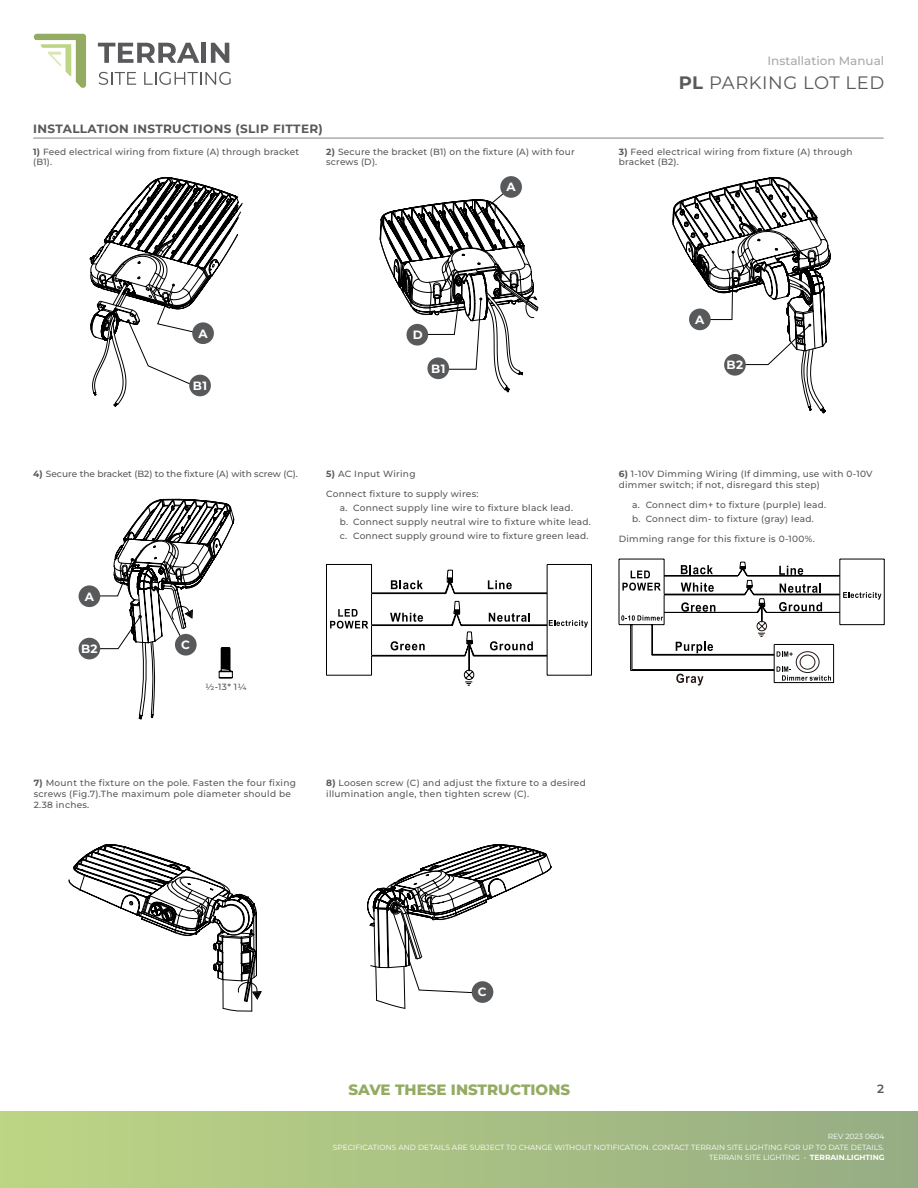
<style>
.page{position:relative;width:918px;height:1188px;background:#fff}
.page>*{position:absolute;margin:0;border:0;box-sizing:border-box;transform-origin:0 0}
.t1{font:18px "Montserrat";letter-spacing:.03em;color:#58595b}
.t2{font:800 15px "Montserrat";color:#94ab63}
.t3{font:700 12px "Montserrat";letter-spacing:.03em;color:#58595b}
.t4{font:500 12px "Montserrat";color:#a7a9ac}
.t5{font:700 12px "Montserrat";letter-spacing:.03em;color:#fff}
.t6{font:600 12px "Montserrat";color:#58595b}
.t7{font:500 9px/10.8px "Montserrat";letter-spacing:.03em;color:#58595b}
.t8{font:500 9px "Montserrat";color:#58595b}
.t9{font:7.5px/10.5px "Montserrat";color:#fff;text-align:right}
.s1{font-weight:700}
</style>
<div class="page">
<div style="left:0;top:1111px;width:918px;height:77px;background:linear-gradient(to right,#bcd584,#96ac84)"></div>
<svg style="left:98px;top:43px;width:101px;height:20px"></svg>
<div style="left:201px;top:43px;width:5px;height:20px;background:#59595c"></div>
<svg style="left:211px;top:43px;width:18px;height:20px"></svg>
<svg style="left:99px;top:72px;width:37px;height:13px"></svg>
<svg style="left:144px;top:72px;width:87px;height:13px"></svg>
<svg style="left:33px;top:34px;width:53px;height:54px"></svg>
<hr style="left:33px;top:138px;width:851px;height:1px;background:#878181">
<hr style="left:326px;top:675px;width:46px;height:1px;background:#000">
<hr style="left:326px;top:564px;width:1px;height:111px;background:#000">
<hr style="left:326px;top:564px;width:46px;height:1px;background:#000">
<hr style="left:547px;top:564px;width:45px;height:1px;background:#000">
<hr style="left:547px;top:675px;width:45px;height:1px;background:#000">
<hr style="left:591px;top:564px;width:1px;height:111px;background:#000">
<svg style="left:330px;top:564px;width:258px;height:122px"></svg>
<hr style="left:619px;top:624px;width:45px;height:1px;background:#000">
<hr style="left:619px;top:559px;width:1px;height:66px;background:#000">
<hr style="left:619px;top:559px;width:45px;height:1px;background:#000">
<hr style="left:840px;top:559px;width:44px;height:1px;background:#000">
<hr style="left:840px;top:624px;width:44px;height:1px;background:#000">
<hr style="left:884px;top:559px;width:1px;height:66px;background:#000">
<svg style="left:621px;top:559px;width:260px;height:127px"></svg>
<svg style="left:90px;top:177px;width:153px;height:230px"></svg>
<svg style="left:380px;top:194px;width:158px;height:198px"></svg>
<svg style="left:672px;top:177px;width:159px;height:237px"></svg>
<svg style="left:95px;top:499px;width:139px;height:221px"></svg>
<svg style="left:68px;top:844px;width:194px;height:168px"></svg>
<svg style="left:367px;top:844px;width:184px;height:165px"></svg>
<div style="left:192px;top:322px;width:22px;height:22px;background:#58595b;border-radius:50%"></div>
<div style="left:189px;top:375px;width:22px;height:21px;background:#58595b;border-radius:50%"></div>
<div style="left:500px;top:176px;width:22px;height:22px;background:#58595b;border-radius:50%"></div>
<div style="left:406px;top:324px;width:22px;height:22px;background:#58595b;border-radius:50%"></div>
<div style="left:427px;top:357px;width:22px;height:22px;background:#58595b;border-radius:50%"></div>
<div style="left:689px;top:309px;width:22px;height:21px;background:#58595b;border-radius:50%"></div>
<div style="left:724px;top:354px;width:22px;height:22px;background:#58595b;border-radius:50%"></div>
<div style="left:79px;top:585px;width:21px;height:22px;background:#58595b;border-radius:50%"></div>
<div style="left:79px;top:638px;width:21px;height:21px;background:#58595b;border-radius:50%"></div>
<div style="left:175px;top:634px;width:22px;height:22px;background:#58595b;border-radius:50%"></div>
<div style="left:472px;top:981px;width:21px;height:22px;background:#58595b;border-radius:50%"></div>
<h3 class="t4" style="left:768px;top:53px;width:118px">Installation Manual</h3>
<h1 class="t1" style="left:679px;top:71px;width:207px"><span class="s1">PL</span> PARKING LOT LED</h1>
<h3 class="t3" style="left:33px;top:121px;width:291px">INSTALLATION INSTRUCTIONS (SLIP FITTER)</h3>
<p class="t7" style="left:33px;top:146px;width:268px"><span class="s1">1)</span> Feed electrical wiring from fixture (A) through bracket (B1).</p>
<p class="t7" style="left:619px;top:146px;width:235px"><span class="s1">3)</span> Feed electrical wiring from fixture (A) through bracket (B2).</p>
<p class="t7" style="left:326px;top:146px;width:250px"><span class="s1">2)</span> Secure the bracket (B1) on the fixture (A) with four screws (D).</p>
<h3 class="t5" style="left:198px;top:325px;width:11px">A</h3>
<h3 class="t5" style="left:193px;top:378px;width:16px">B1</h3>
<h3 class="t5" style="left:413px;top:327px;width:11px">D</h3>
<h3 class="t5" style="left:431px;top:360px;width:16px">B1</h3>
<h3 class="t5" style="left:507px;top:179px;width:11px">A</h3>
<h3 class="t5" style="left:695px;top:311px;width:11px">A</h3>
<h3 class="t5" style="left:727px;top:357px;width:18px">B2</h3>
<p class="t8" style="left:33px;top:468px;width:266px"><span class="s1">4)</span> Secure the bracket (B2) to the fixture (A) with screw (C).</p>
<p class="t7" style="left:619px;top:469px;width:255px"><span class="s1">6)</span> 1-10V Dimming Wiring (If dimming, use with 0-10V dimmer switch; if not, disregard this step)</p>
<p class="t7" style="left:632px;top:498px;width:196px;line-height:14.1px">a. Connect dim+ to fixture (purple) lead. b. Connect dim- to fixture (gray) lead.</p>
<p class="t7" style="left:619px;top:533px;width:198px">Dimming range for this fixture is 0-100%.</p>
<p class="t7" style="left:326px;top:469px;width:91px"><span class="s1">5)</span> AC Input Wiring</p>
<p class="t7" style="left:340px;top:487px;width:253px;line-height:14.1px;text-indent:-14px">Connect fixture to supply wires:<br>a. Connect supply line wire to fixture black lead.<br>b. Connect supply neutral wire to fixture white lead. c. Connect supply ground wire to fixture green lead.</p>
<h3 class="t5" style="left:85px;top:588px;width:11px">A</h3>
<h3 class="t5" style="left:81px;top:641px;width:18px">B2</h3>
<h3 class="t5" style="left:181px;top:637px;width:10px">C</h3>
<p class="t7" style="left:205px;top:681px;width:43px">½-13* 1¼</p>
<p class="t7" style="left:34px;top:777px;width:264px"><span class="s1">7)</span> Mount the fixture on the pole. Fasten the four fixing screws (Fig.7).The maximum pole diameter should be<br>2.38 inches.</p>
<p class="t7" style="left:326px;top:777px;width:261px"><span class="s1">8)</span> Loosen screw (C) and adjust the fixture to a desired illumination angle, then tighten screw (C).</p>
<h3 class="t5" style="left:478px;top:984px;width:10px">C</h3>
<h2 class="t2" style="left:348px;top:1079px;width:223px">SAVE THESE INSTRUCTIONS</h2>
<h3 class="t6" style="left:877px;top:1081px;width:8px">2</h3>
<p class="t9" style="left:333px;top:1131px;width:553px">REV 2023 0604<br>SPECIFICATIONS AND DETAILS ARE SUBJECT TO CHANGE WITHOUT NOTIFICATION. CONTACT TERRAIN SITE LIGHTING FOR UP TO DATE DETAILS.<br>TERRAIN SITE LIGHTING • <span class="s1">TERRAIN.LIGHTING</span></p>
</div>
